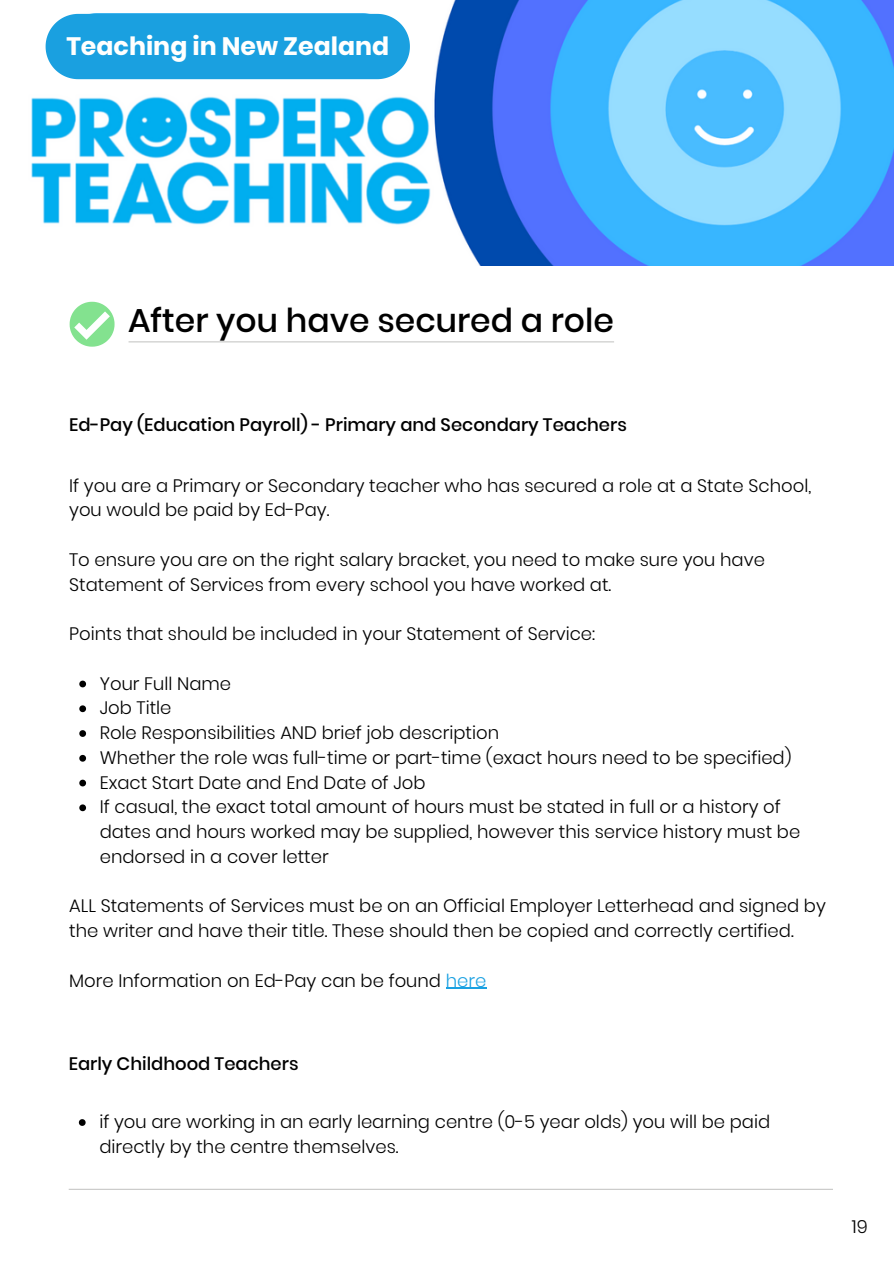
<style>
.page{position:relative;width:894px;height:1264px;background:#fff}
.page>*{position:absolute;margin:0;border:0;box-sizing:border-box;transform-origin:0 0}
.t1{font:500 33px "Poppins";color:#000}
.t2{font:700 25.2px "Poppins";color:#fffffe}
.t3{font:300 18px/24.8px "Poppins";color:#000}
.t4{font:500 18px "Poppins";color:#000}
.s1{color:#1aa1e2}
</style>
<div class="page">
<hr style="left:69px;top:1188px;width:763px;height:1px;background:#c7c8c6">
<hr style="left:128px;top:341px;width:486px;height:1px;background:#c7c8c6">
<svg style="left:79px;top:680px;width:7px;height:7px"></svg>
<svg style="left:79px;top:705px;width:7px;height:7px"></svg>
<svg style="left:79px;top:730px;width:7px;height:7px"></svg>
<svg style="left:79px;top:755px;width:7px;height:6px"></svg>
<svg style="left:79px;top:779px;width:7px;height:7px"></svg>
<svg style="left:79px;top:804px;width:7px;height:7px"></svg>
<hr style="left:445px;top:987px;width:41px;height:2px;background:#1aa1e2">
<svg style="left:70px;top:302px;width:44px;height:45px"></svg>
<svg style="left:79px;top:1119px;width:7px;height:6px"></svg>
<img style="left:31px;top:0;width:862px;height:266px">
<div style="left:46px;top:14px;width:364px;height:65px;background:#1aa0e0"></div>
<h2 class="t2" style="left:66px;top:29px;width:324px">Teaching in New Zealand</h2>
<h1 class="t1" style="left:128px;top:297px;width:487px">After you have secured a role</h1>
<p class="t4" style="left:69px;top:412px;width:559px">Ed-Pay (Education Payroll) - Primary and Secondary Teachers</p>
<p class="t3" style="left:69px;top:473px;width:743px">If you are a Primary or Secondary teacher who has secured a role at a State School, you would be paid by Ed-Pay.</p>
<p class="t3" style="left:69px;top:547px;width:697px">To ensure you are on the right salary bracket, you need to make sure you have<br>Statement of Services from every school you have worked at.</p>
<p class="t3" style="left:69px;top:621px;width:527px">Points that should be included in your Statement of Service:</p>
<p class="t3" style="left:100px;top:671px;width:701px">Your Full Name<br>Job Title<br>Role Responsibilities AND brief job description<br>Whether the role was full-time or part-time (exact hours need to be specified)<br>Exact Start Date and End Date of Job<br>If casual, the exact total amount of hours must be stated in full or a history of dates and hours worked may be supplied, however this service history must be endorsed in a cover letter</p>
<p class="t3" style="left:69px;top:893px;width:758px">ALL Statements of Services must be on an Official Employer Letterhead and signed by the writer and have their title. These should then be copied and correctly certified.</p>
<p class="t3" style="left:69px;top:968px;width:418px">More Information on Ed-Pay can be found <span class="s1">here</span></p>
<p class="t4" style="left:69px;top:1050px;width:231px">Early Childhood Teachers</p>
<p class="t3" style="left:99px;top:1109px;width:672px">if you are working in an early learning centre (0-5 year olds) you will be paid directly by the centre themselves.</p>
<p class="t3" style="left:851px;top:1213px;width:17px">19</p>
</div>
